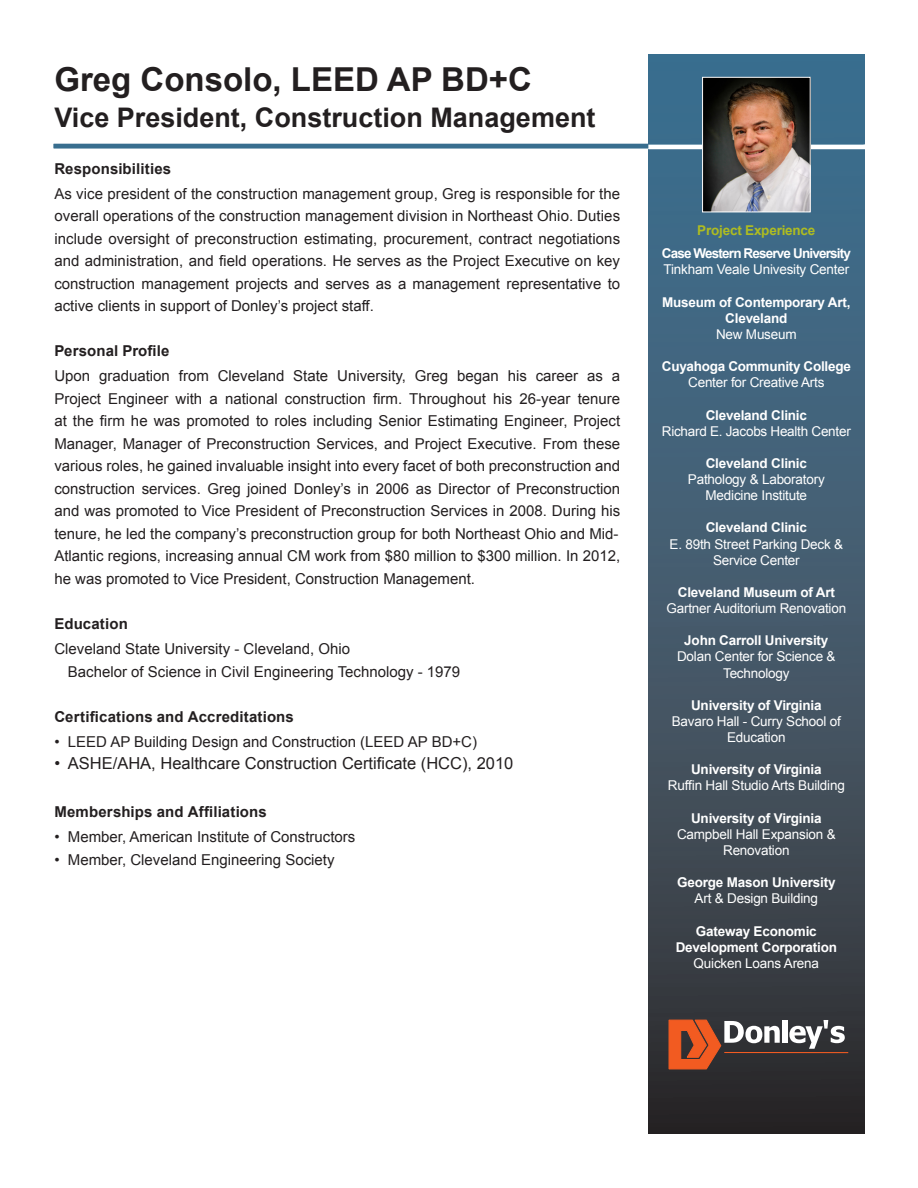
<style>
.page{position:relative;width:918px;height:1188px;background:#fff}
.page>*{position:absolute;margin:0;border:0;box-sizing:border-box;transform-origin:0 0}
.Heading{font:700 33px "Arial";color:#231f20}
.Heading-2{font:700 27px "Arial";color:#231f20}
.t1{font:16.5px "Arial";color:#231f20}
.Bodycopy{font:15px/22.5px "Arial";color:#231f20;text-align:justify}
.Subheading{font:700 15px "Arial";letter-spacing:.01em;color:#231f20}
.t2{font:13.5px/16.2px "Arial";letter-spacing:-.015em;color:#fff;text-align:center}
.t3{font:700 13.5px/16.2px "Arial";letter-spacing:-.015em;color:#fff;text-align:center}
.t4{font:700 13.5px "Arial";letter-spacing:-.06em;color:#fff}
.t5{font:700 13.5px "Arial";letter-spacing:-.015em;color:#aebc21}
</style>
<div class="page">
<svg style="left:648px;top:54px;width:216px;height:1080px;background:#3e5567"></svg>
<hr style="left:54px;top:144px;width:810px;height:4px;background:#386e8f">
<hr style="left:648px;top:145px;width:224px;height:4px;background:#fff">
<img style="left:704px;top:79px;width:104px;height:131px">
<div style="left:702px;top:77px;width:108px;height:135px;border:1px solid #fff"></div>
<svg style="left:668px;top:1019px;width:181px;height:51px;background:#79574d"></svg>
<p class="Heading" style="left:54px;top:58px;width:479px">Greg Consolo, LEED AP BD+C</p>
<p class="Heading-2" style="left:54px;top:100px;width:543px">Vice President, Construction Management</p>
<p class="Subheading" style="left:54px;top:158px;width:118px">Responsibilities</p>
<p class="Bodycopy" style="left:54px;top:182px;width:567px">As vice president of the construction management group, Greg is responsible for the overall operations of the construction management division in Northeast Ohio. Duties include oversight of preconstruction estimating, procurement, contract negotiations and administration, and field operations. He serves as the Project Executive on key construction management projects and serves as a management representative to active clients in support of Donley’s project staff.</p>
<p class="Subheading" style="left:54px;top:341px;width:117px">Personal Profile</p>
<p class="Bodycopy" style="left:54px;top:365px;width:567px">Upon graduation from Cleveland State University, Greg began his career as a Project Engineer with a national construction firm. Throughout his 26-year tenure at the firm he was promoted to roles including Senior Estimating Engineer, Project Manager, Manager of Preconstruction Services, and Project Executive. From these various roles, he gained invaluable insight into every facet of both preconstruction and construction services. Greg joined Donley’s in 2006 as Director of Preconstruction and was promoted to Vice President of Preconstruction Services in 2008. During his tenure, he led the company’s preconstruction group for both Northeast Ohio and Mid-</p>
<p class="Bodycopy" style="left:54px;top:545px;width:567px">Atlantic regions, increasing annual CM work from $80 million to $300 million. In 2012, he was promoted to Vice President, Construction Management.</p>
<p class="Subheading" style="left:54px;top:614px;width:75px">Education</p>
<p class="Bodycopy" style="left:54px;top:638px;width:297px">Cleveland State University - Cleveland, Ohio</p>
<p class="Bodycopy" style="left:68px;top:660px;width:394px">Bachelor of Science in Civil Engineering Technology - 1979</p>
<p class="Subheading" style="left:54px;top:706px;width:241px">Certifications and Accreditations</p>
<p class="Bodycopy" style="left:54px;top:730px;width:424px">• LEED AP Building Design and Construction (LEED AP BD+C)</p>
<p class="t1" style="left:54px;top:753px;width:461px">• ASHE/AHA, Healthcare Construction Certificate (HCC), 2010</p>
<p class="Subheading" style="left:54px;top:802px;width:214px">Memberships and Affiliations</p>
<p class="Bodycopy" style="left:54px;top:826px;width:303px">• Member, American Institute of Constructors</p>
<p class="Bodycopy" style="left:54px;top:848px;width:282px">• Member, Cleveland Engineering Society</p>
<p class="t5" style="left:697px;top:222px;width:120px">Project Experience</p>
<p class="t4" style="left:662px;top:245px;width:190px">Case Western Reserve University</p>
<p class="t2" style="left:664px;top:262px;width:187px">Tinkham Veale Univesity Center</p>
<p class="t3" style="left:662px;top:294px;width:190px">Museum of Contemporary Art,<br>Cleveland</p>
<p class="t2" style="left:716px;top:326px;width:82px">New Museum</p>
<p class="t3" style="left:662px;top:359px;width:191px">Cuyahoga Community College</p>
<p class="t2" style="left:688px;top:375px;width:138px">Center for Creative Arts</p>
<p class="t3" style="left:706px;top:407px;width:103px">Cleveland Clinic</p>
<p class="t2" style="left:662px;top:423px;width:190px">Richard E. Jacobs Health Center</p>
<p class="t3" style="left:706px;top:456px;width:103px">Cleveland Clinic</p>
<p class="t2" style="left:688px;top:471px;width:138px">Pathology &amp; Laboratory<br>Medicine Institute</p>
<p class="t3" style="left:706px;top:520px;width:103px">Cleveland Clinic</p>
<p class="t2" style="left:670px;top:536px;width:175px">E. 89th Street Parking Deck &amp;<br>Service Center</p>
<p class="t3" style="left:678px;top:585px;width:159px">Cleveland Museum of Art</p>
<p class="t2" style="left:667px;top:600px;width:181px">Gartner Auditorium Renovation</p>
<p class="t3" style="left:684px;top:633px;width:146px">John Carroll University</p>
<p class="t2" style="left:677px;top:649px;width:160px">Dolan Center for Science &amp;<br>Technology</p>
<p class="t3" style="left:691px;top:697px;width:132px">University of Virginia</p>
<p class="t2" style="left:672px;top:713px;width:171px">Bavaro Hall - Curry School of<br>Education</p>
<p class="t3" style="left:691px;top:762px;width:132px">University of Virginia</p>
<p class="t2" style="left:668px;top:778px;width:178px">Ruffin Hall Studio Arts Building</p>
<p class="t3" style="left:691px;top:810px;width:132px">University of Virginia</p>
<p class="t2" style="left:677px;top:826px;width:160px">Campbell Hall Expansion &amp;<br>Renovation</p>
<p class="t3" style="left:677px;top:875px;width:160px">George Mason University</p>
<p class="t2" style="left:695px;top:891px;width:125px">Art &amp; Design Building</p>
<p class="t3" style="left:676px;top:923px;width:163px">Gateway Economic<br>Development Corporation</p>
<p class="t2" style="left:694px;top:955px;width:127px">Quicken Loans Arena</p>
</div>
